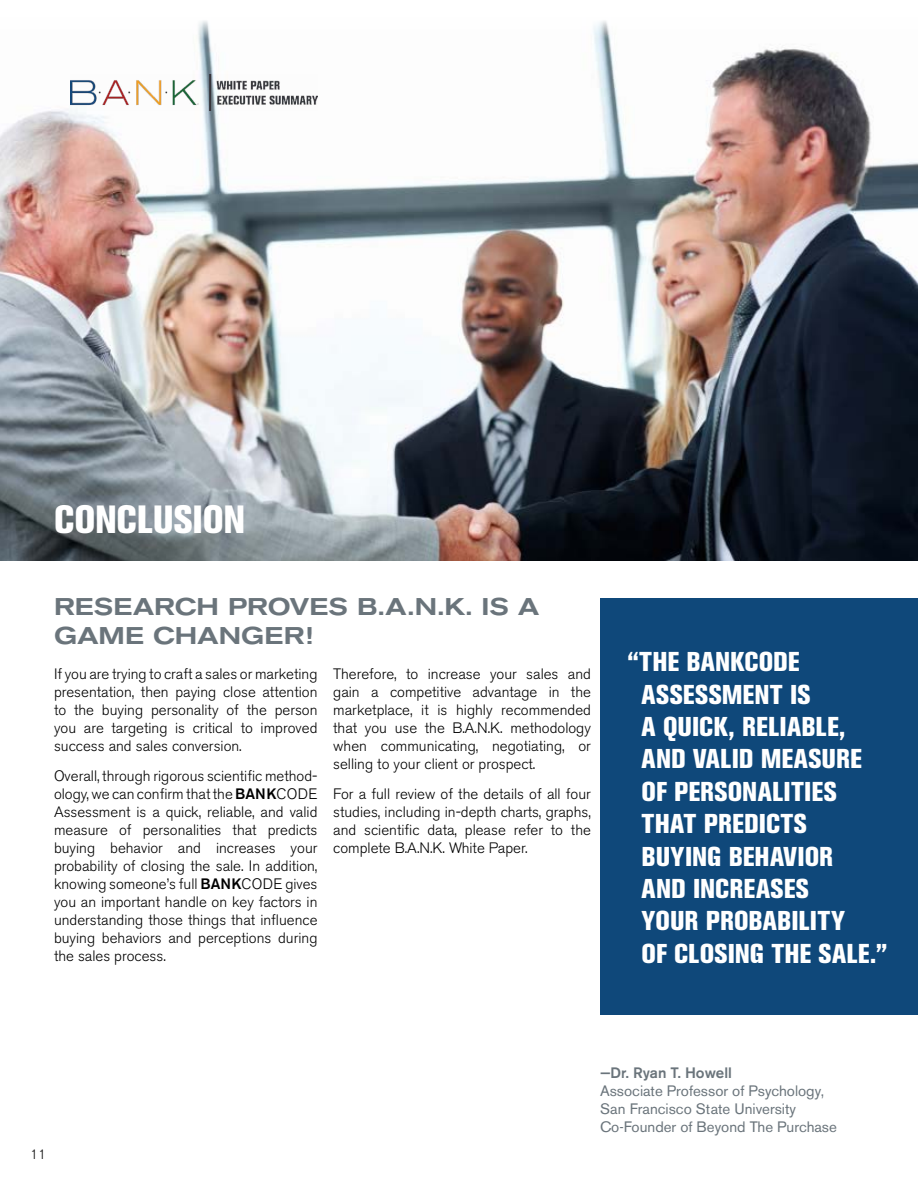
<style>
.page{position:relative;width:918px;height:1188px;background:#fff}
.page>*{position:absolute;margin:0;border:0;box-sizing:border-box;transform-origin:0 0}
.t1{font:800 condensed 39px "Akzidenz Grotesk BE";color:#fff}
.t2{font:800 condensed 27px/32.4px "Akzidenz Grotesk BE";letter-spacing:.005em;color:#fff}
.t3{font:500 expanded 24px/28.8px "Akzidenz Grotesk BE";letter-spacing:.005em;color:#6a747b}
.t4{font:300 15px/18px "Akzidenz Grotesk BE";color:#000;text-align:justify}
.t5{font:15px/18px "Akzidenz Grotesk BE";color:#6a747b}
.t6{font:500 15px "Akzidenz Grotesk BE";color:#6a747b}
.t7{font:300 13.5px "Akzidenz Grotesk BE";color:#000}
.s1{font-weight:500}
</style>
<div class="page">
<img style="left:0;top:21px;width:918px;height:540px">
<div style="left:600px;top:598px;width:318px;height:417px;background:#0f487a"></div>
<img style="left:70px;top:75px;width:248px;height:35px">
<h1 class="t1" style="left:54px;top:496px;width:20px">CONCLUSION</h1>
<h3 class="t3" style="left:54px;top:592px;width:486px">RESEARCH PROVES B.A.N.K. IS A<br>GAME CHANGER!</h3>
<p class="t4" style="left:333px;top:665px;width:259px">Therefore, to increase your sales and gain a competitive advantage in the marketplace, it is highly recommended that you use the B.A.N.K. methodology when communicating, negotiating, or selling to your client or prospect.</p>
<p class="t4" style="left:333px;top:785px;width:259px">For a full review of the details of all four studies, including in-depth charts, graphs, and scientific data, please refer to the complete B.A.N.K. White Paper.</p>
<p class="t4" style="left:54px;top:665px;width:265px">If you are trying to craft a sales or marketing presentation, then paying close attention to the buying personality of the person you are targeting is critical to improved success and sales conversion.</p>
<p class="t4" style="left:54px;top:767px;width:265px">Overall, through rigorous scientific method&shy;ology, we can confirm that the <span class="s1">BANK</span>CODE Assessment is a quick, reliable, and valid measure of personalities that predicts buying behavior and increases your probability of closing the sale. In addition, knowing someone’s full <span class="s1">BANK</span>CODE gives you an important handle on key factors in understanding those things that influence buying behaviors and perceptions during the sales process.</p>
<h2 class="t2" style="left:642px;top:646px;width:247px;text-indent:-15px">“THE BANKCODE<br>ASSESSMENT IS<br>A QUICK, RELIABLE,<br>AND VALID MEASURE<br>OF PERSONALITIES<br>THAT PREDICTS<br>BUYING BEHAVIOR<br>AND INCREASES<br>YOUR PROBABILITY<br>OF CLOSING THE SALE.”</h2>
<p class="t7" style="left:30px;top:1147px;width:17px">11</p>
<p class="t6" style="left:600px;top:1064px;width:133px">—Dr. Ryan T. Howell</p>
<p class="t5" style="left:600px;top:1082px;width:238px">Associate Professor of Psychology,<br>San Francisco State University<br>Co-Founder of Beyond The Purchase</p>
</div>
